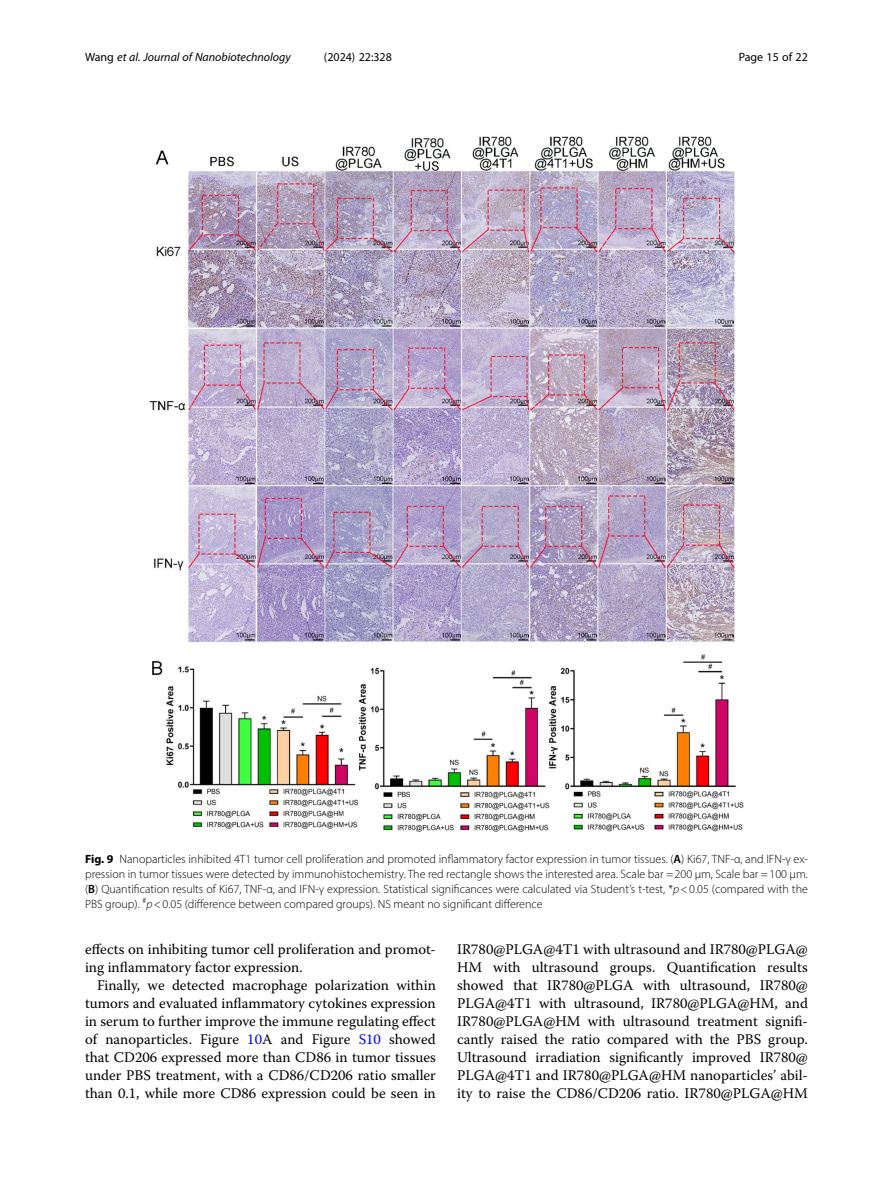
<style>
.page{position:relative;width:893px;height:1191px;background:#fff}
.page>*{position:absolute;margin:0;border:0;box-sizing:border-box;transform-origin:0 0}
.Body_Text_Indent{font:14.7px/18px "Warnock Pro";color:#000;text-align:justify}
.Figure_Caption{font:300 12px/15px "Myriad Pro";color:#000;text-align:justify}
.t1{font:italic 12px "Myriad Pro";color:#000}
.t2{font:12px "Myriad Pro";color:#000}
.s1{font-style:normal}
.s2{font-weight:700}
.s3{font-weight:600}
.s4{font-style:italic}
.s5{color:#00f}
</style>
<div class="page">
<img style="left:149px;top:136px;width:595px;height:696px">
<p class="t1" style="left:85px;top:50px;width:207px"><span class="s1">Wang</span> et al. Journal of Nanobiotechnology</p>
<p class="t2" style="left:324px;top:50px;width:70px">(2024) 22:328</p>
<p class="t2" style="left:739px;top:50px;width:71px">Page 15 of 22</p>
<p class="Figure_Caption" style="left:85px;top:851px;width:724px"><span class="s2">Fig. 9</span> Nanoparticles inhibited 4T1 tumor cell proliferation and promoted inflammatory factor expression in tumor tissues. (<span class="s3">A</span>) Ki67, TNF-α, and IFN-γ ex&shy;pression in tumor tissues were detected by immunohistochemistry. The red rectangle shows the interested area. Scale bar =200 μm, Scale bar =100 μm. (<span class="s3">B</span>) Quantification results of Ki67, TNF-α, and IFN-γ expression. Statistical significances were calculated via Student’s t-test, *<span class="s4">p</span>&lt;0.05 (compared with the PBS group). <sup>#</sup><span class="s4">p</span>&lt;0.05 (difference between compared groups). NS meant no significant difference</p>
<p class="Body_Text_Indent" style="left:85px;top:940px;width:352px">effects on inhibiting tumor cell proliferation and promot&shy;ing inflammatory factor expression.</p>
<p class="Body_Text_Indent" style="left:85px;top:976px;width:352px;text-indent:12px">Finally, we detected macrophage polarization within tumors and evaluated inflammatory cytokines expression in serum to further improve the immune regulating effect of nanoparticles. Figure <span class="s5">10</span>A and Figure <span class="s5">S10</span> showed that CD206 expressed more than CD86 in tumor tissues under PBS treatment, with a CD86/CD206 ratio smaller than 0.1, while more CD86 expression could be seen in</p>
<p class="Body_Text_Indent" style="left:457px;top:940px;width:352px">IR780@PLGA@4T1 with ultrasound and IR780@PLGA@ HM with ultrasound groups. Quantification results showed that IR780@PLGA with ultrasound, IR780@ PLGA@4T1 with ultrasound, IR780@PLGA@HM, and IR780@PLGA@HM with ultrasound treatment signifi&shy;cantly raised the ratio compared with the PBS group.<br>Ultrasound irradiation significantly improved IR780@ PLGA@4T1 and IR780@PLGA@HM nanoparticles’ abil&shy;ity to raise the CD86/CD206 ratio. IR780@PLGA@HM</p>
</div>
